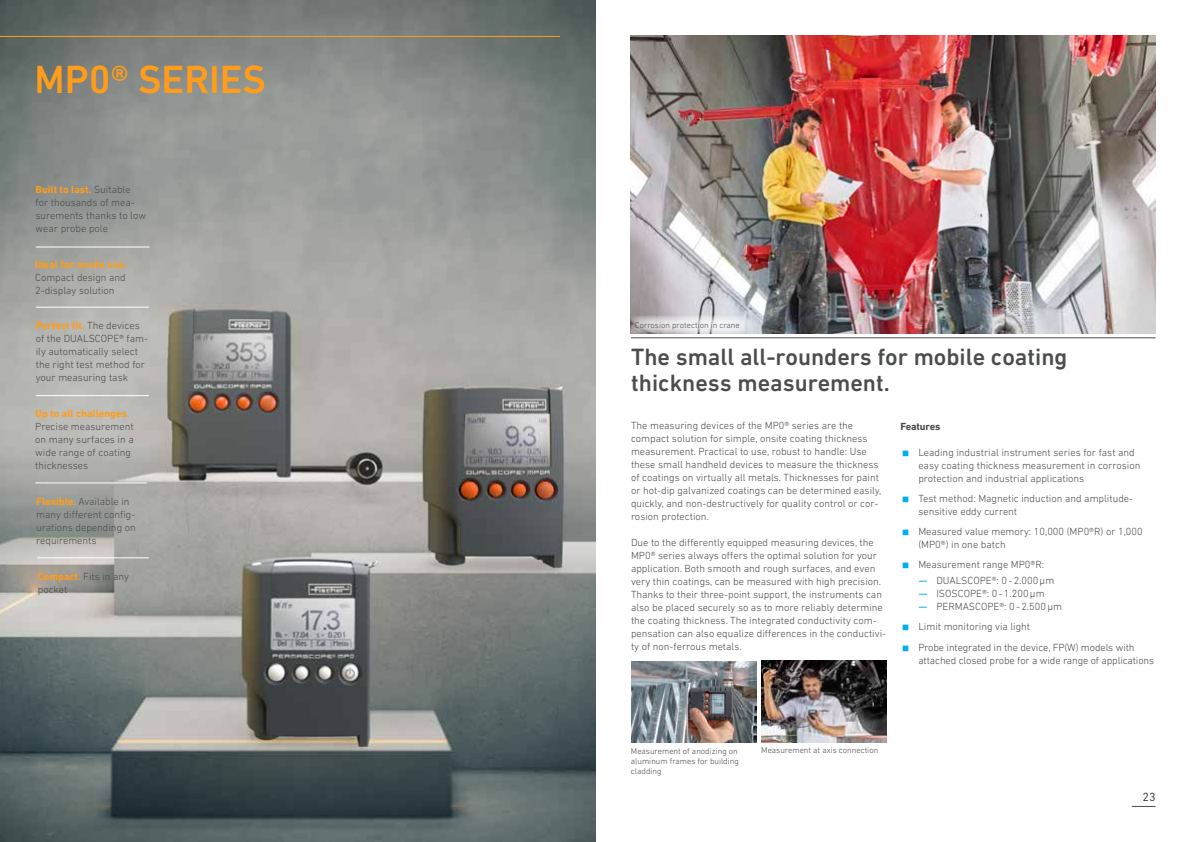
<style>
.page{position:relative;width:1191px;height:842px;background:#fff}
.page>*{position:absolute;margin:0;border:0;box-sizing:border-box;transform-origin:0 0}
.t1{font:500 40px "DIN Next LT Pro";color:#ff9d1b}
.t2{font:700 40px "DIN Next LT Pro";color:#00aeef}
.t3{font:500 24px/26px "DIN Next LT Pro";color:#4b4c4d}
.t4{font:12px "DIN Next LT Pro";color:#4b4c4d}
.t5{font:300 10.5px/13px "DIN Next LT Pro";color:#4b4c4d}
.t6{font:700 10.5px "DIN Next LT Pro";color:#ff9d1b}
.t7{font:700 10.5px "DIN Next LT Pro";letter-spacing:-.01em;color:#4b4c4d}
.t8{font:300 8.5px/10px "DIN Next LT Pro";color:#4b4c4d}
.s1{font-weight:700;color:#ff9d1b}
.s2{font-size:18px;color:#00aeef}
</style>
<div class="page">
<img style="left:0;top:0;width:595px;height:842px">
<img style="left:631px;top:35px;width:524px;height:298px">
<svg style="left:631px;top:315px;width:119px;height:18px"></svg>
<svg style="left:1131px;top:806px;width:24px;height:1px"></svg>
<img style="left:632px;top:661px;width:124px;height:81px">
<img style="left:761px;top:661px;width:125px;height:81px">
<hr style="left:37px;top:558px;width:112px;height:1px;background:#fff">
<hr style="left:36px;top:483px;width:111px;height:1px;background:#fff">
<hr style="left:36px;top:307px;width:113px;height:1px;background:#fff">
<hr style="left:36px;top:395px;width:113px;height:1px;background:#fff">
<hr style="left:36px;top:247px;width:113px;height:1px;background:#fff">
<hr style="left:0;top:36px;width:560px;height:1px;background:#ff9d1b">
<hr style="left:631px;top:338px;width:524px;height:1px;background:#4b4c4d">
<h1 class="t1" style="left:35px;top:56px;width:233px">MP0® SERIES</h1>
<p class="t5" style="left:36px;top:183px;width:112px"><span class="s1">Built to last.</span> Suitable<br>for thousands of mea&shy;surements thanks to low wear probe pole</p>
<p class="t6" style="left:35px;top:258px;width:93px">Ideal for onsite use.</p>
<p class="t5" style="left:35px;top:271px;width:92px">Compact design and<br>2-display solution</p>
<p class="t5" style="left:36px;top:319px;width:114px"><span class="s1">Perfect fit.</span> The devices of the DUALSCOPE® fam&shy;ily automatically select the right test method for your measuring task</p>
<p class="t6" style="left:35px;top:408px;width:96px">Up to all challenges.</p>
<p class="t5" style="left:35px;top:420px;width:100px">Precise measurement on many surfaces in a wide range of coating thicknesses</p>
<p class="t5" style="left:36px;top:495px;width:101px"><span class="s1">Flexible.</span> Available in many different config&shy;urations depending on requirements</p>
<p class="t5" style="left:38px;top:569px;width:93px"><span class="s1">Compact.</span> Fits in any pocket</p>
<p class="t8" style="left:635px;top:320px;width:106px">Corrosion protection in crane</p>
<h2 class="t3" style="left:631px;top:344px;width:438px">The small all-rounders for mobile coating thickness measurement.</h2>
<p class="t5" style="left:631px;top:419px;width:252px">The measuring devices of the MP0® series are the compact solution for simple, onsite coating thickness measurement. Practical to use, robust to handle: Use these small handheld devices to measure the thickness of coatings on virtually all metals. Thicknesses for paint or hot-dip galvanized coatings can be determined easily, quickly, and non-destructively for quality control or cor&shy;rosion protection.</p>
<p class="t5" style="left:631px;top:536px;width:257px">Due to the differently equipped measuring devices, the MP0® series always offers the optimal solution for your application. Both smooth and rough surfaces, and even very thin coatings, can be measured with high precision.<br>Thanks to their three-point support, the instruments can also be placed securely so as to more reliably determine the coating thickness. The integrated conductivity com&shy;pensation can also equalize differences in the conductivi&shy;ty of non-ferrous metals.</p>
<p class="t7" style="left:900px;top:420px;width:42px">Features</p>
<h1 class="t2" style="left:900px;top:427px;width:12px">∙</h1>
<p class="t5" style="left:918px;top:446px;width:223px">Leading industrial instrument series for fast and easy coating thickness measurement in corrosion protection and industrial applications</p>
<h1 class="t2" style="left:900px;top:473px;width:12px">∙</h1>
<p class="t5" style="left:918px;top:492px;width:216px">Test method: Magnetic induction and amplitude&shy;sensitive eddy current</p>
<h1 class="t2" style="left:900px;top:506px;width:12px">∙</h1>
<p class="t5" style="left:918px;top:525px;width:226px">Measured value memory: 10,000 (MP0®R) or 1,000 (MP0®) in one batch</p>
<h1 class="t2" style="left:900px;top:539px;width:12px">∙</h1>
<p class="t5" style="left:918px;top:558px;width:127px">Measurement range MP0®R:</p>
<p class="t5" style="left:918px;top:574px;width:137px"><span class="s2">–</span> DUALSCOPE®: 0-2.000µm</p>
<p class="t5" style="left:918px;top:587px;width:128px"><span class="s2">–</span> ISOSCOPE®: 0-1.200µm</p>
<p class="t5" style="left:918px;top:600px;width:145px"><span class="s2">–</span> PERMASCOPE®: 0-2.500µm</p>
<h1 class="t2" style="left:900px;top:601px;width:12px">∙</h1>
<p class="t5" style="left:918px;top:620px;width:113px">Limit monitoring via light</p>
<h1 class="t2" style="left:900px;top:622px;width:12px">∙</h1>
<p class="t5" style="left:918px;top:640px;width:237px">Probe integrated in the device, FP(W) models with attached closed probe for a wide range of applications</p>
<p class="t8" style="left:631px;top:746px;width:109px">Measurement of anodizing on aluminum frames for building cladding</p>
<p class="t8" style="left:761px;top:745px;width:118px">Measurement at axis connection</p>
<p class="t4" style="left:1142px;top:789px;width:15px">23</p>
</div>
